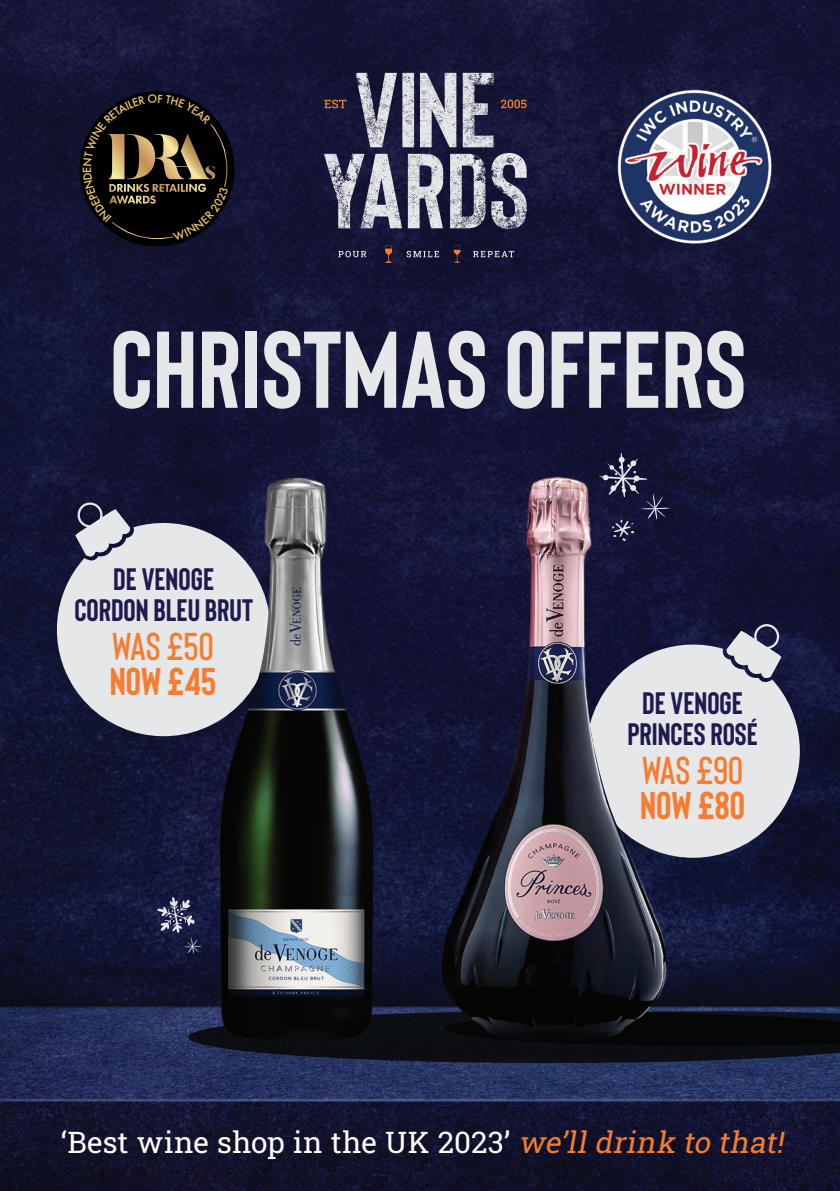
<style>
.page{position:relative;width:840px;height:1191px;background:#fff}
.page>*{position:absolute;margin:0;border:0;box-sizing:border-box;transform-origin:0 0}
.t1{font:700 108.8px "Bison";color:#e6e7e9}
.t2{font:600 38.8px/35.6px "Bison";color:#f47d32}
.t3{font:700 38.8px "Bison";color:#f47d32}
.t4{font:700 31px/31px "Bison";color:#1f1b4e;text-align:center}
.t5{font:29.8px "Roboto Slab";letter-spacing:.01em;color:#fff}
.s1{font-weight:700}
.s2{font-style:italic;color:#f47d32}
</style>
<div class="page">
<img style="left:0;top:0;width:839px;height:1191px">
<svg style="left:588px;top:636px;width:221px;height:236px;background:#a6a8b2"></svg>
<svg style="left:725px;top:624px;width:55px;height:55px;background:#9394a3"></svg>
<svg style="left:47px;top:514px;width:223px;height:237px;background:#a4a5af"></svg>
<svg style="left:75px;top:502px;width:56px;height:55px;background:#8d8f9d"></svg>
<svg style="left:598px;top:452px;width:71px;height:89px;background:#262846"></svg>
<svg style="left:338px;top:245px;width:176px;height:18px;background:#282640"></svg>
<svg style="left:324px;top:73px;width:202px;height:156px;background:#696a7e"></svg>
<svg style="left:157px;top:897px;width:44px;height:56px;background:#383c5b"></svg>
<div style="left:80px;top:91px;width:154px;height:155px;background:#000001;border-radius:50%"></div>
<img style="left:614px;top:89px;width:158px;height:157px">
<svg style="left:82px;top:95px;width:146px;height:146px"></svg>
<p class="t1" style="left:110px;top:301px;width:637px">CHRISTMAS OFFERS</p>
<p class="t4" style="left:74px;top:562px;width:180px">DE VENOGE<br>CORDON BLEU BRUT</p>
<p class="t2" style="left:110px;top:626px;width:108px">WAS £50<br><span class="s1">NOW £45</span></p>
<p class="t4" style="left:627px;top:686px;width:132px">DE VENOGE<br>PRINCES ROSÉ</p>
<p class="t2" style="left:641px;top:750px;width:103px">WAS £90</p>
<p class="t3" style="left:639px;top:781px;width:106px">NOW £80</p>
<p class="t5" style="left:61px;top:1122px;width:730px">‘Best wine shop in the UK 2023’ <span class="s2">we’lldrink to that!</span></p>
</div>
